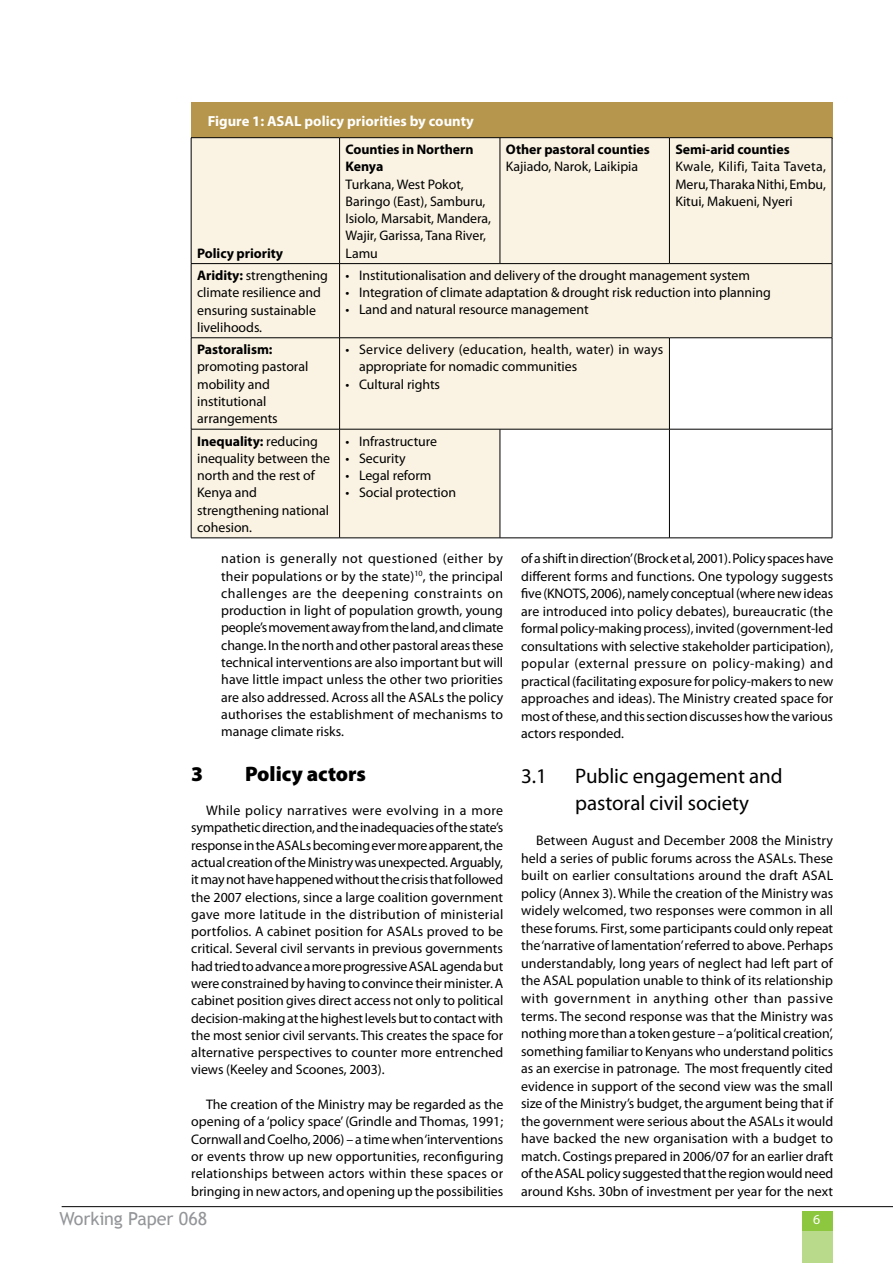
<style>
.page{position:relative;width:893px;height:1263px;background:#fff}
.page>*{position:absolute;margin:0;border:0;box-sizing:border-box;transform-origin:0 0}
.t1{font:21px/27.3px "Myriad Pro";letter-spacing:-.005em;color:#000}
.t2{font:900 21px "Myriad Pro";letter-spacing:-.005em;color:#000}
.t3{font:18px "Trebuchet MS";letter-spacing:-.005em;color:#939598}
.t4{font:700 14.7px "Myriad Pro";color:#fff}
.t5{font:13.8px/17.2px "Myriad Pro";letter-spacing:-.005em;color:#000;text-align:justify}
.t6{font:700 13.8px/17.2px "Myriad Pro";letter-spacing:-.005em;color:#000}
.t7{font:13.8px "Myriad Pro";color:#fff}
.s1{font-weight:700}
</style>
<div class="page">
<hr style="left:62px;top:1206px;width:831px;height:1px;background:#000">
<div style="left:802px;top:1211px;width:30px;height:19px;background:#8dc63f"></div>
<div style="left:802px;top:1231px;width:30px;height:32px;background:#b9da8a"></div>
<div style="left:192px;top:102px;width:641px;height:37px;background:#b6964d"></div>
<svg style="left:192px;top:138px;width:640px;height:400px;fill:#faf3e3"></svg>
<hr style="left:191px;top:138px;width:1px;height:125px;background:#000">
<hr style="left:191px;top:264px;width:1px;height:74px;background:#000">
<hr style="left:191px;top:338px;width:1px;height:91px;background:#000">
<hr style="left:191px;top:429px;width:1px;height:109px;background:#000">
<hr style="left:339px;top:138px;width:1px;height:125px;background:#000">
<hr style="left:500px;top:138px;width:1px;height:125px;background:#000">
<hr style="left:669px;top:138px;width:1px;height:125px;background:#000">
<hr style="left:832px;top:138px;width:1px;height:125px;background:#000">
<hr style="left:339px;top:264px;width:1px;height:74px;background:#000">
<hr style="left:832px;top:264px;width:1px;height:74px;background:#000">
<hr style="left:339px;top:338px;width:1px;height:91px;background:#000">
<hr style="left:669px;top:338px;width:1px;height:91px;background:#000">
<hr style="left:832px;top:338px;width:1px;height:91px;background:#000">
<hr style="left:339px;top:429px;width:1px;height:109px;background:#000">
<hr style="left:500px;top:429px;width:1px;height:109px;background:#000">
<hr style="left:669px;top:429px;width:1px;height:109px;background:#000">
<hr style="left:832px;top:429px;width:1px;height:109px;background:#000">
<hr style="left:191px;top:137px;width:149px;height:1px;background:#000">
<hr style="left:340px;top:137px;width:160px;height:1px;background:#000">
<hr style="left:500px;top:137px;width:169px;height:1px;background:#000">
<hr style="left:669px;top:137px;width:163px;height:1px;background:#000">
<hr style="left:191px;top:263px;width:149px;height:1px;background:#000">
<hr style="left:340px;top:263px;width:160px;height:1px;background:#000">
<hr style="left:500px;top:263px;width:169px;height:1px;background:#000">
<hr style="left:669px;top:263px;width:163px;height:1px;background:#000">
<hr style="left:191px;top:337px;width:149px;height:1px;background:#000">
<hr style="left:340px;top:337px;width:160px;height:1px;background:#000">
<hr style="left:500px;top:337px;width:169px;height:1px;background:#000">
<hr style="left:669px;top:337px;width:163px;height:1px;background:#000">
<hr style="left:191px;top:429px;width:149px;height:1px;background:#000">
<hr style="left:340px;top:429px;width:160px;height:1px;background:#000">
<hr style="left:500px;top:429px;width:169px;height:1px;background:#000">
<hr style="left:669px;top:429px;width:163px;height:1px;background:#000">
<hr style="left:191px;top:538px;width:149px;height:1px;background:#000">
<hr style="left:340px;top:538px;width:160px;height:1px;background:#000">
<hr style="left:500px;top:538px;width:169px;height:1px;background:#000">
<hr style="left:669px;top:538px;width:163px;height:1px;background:#000">
<p class="t4" style="left:208px;top:112px;width:268px">Figure 1: ASAL policy priorities by county</p>
<p class="t6" style="left:197px;top:244px;width:88px">Policy priority</p>
<p class="t6" style="left:346px;top:140px;width:130px">Counties in Northern<br>Kenya</p>
<p class="t5" style="left:346px;top:175px;width:147px;text-align:left">Turkana, West Pokot,<br>Baringo (East), Samburu,<br>Isiolo, Marsabit, Mandera,<br>Wajir, Garissa, Tana River,<br>Lamu</p>
<p class="t6" style="left:506px;top:140px;width:145px">Other pastoral counties</p>
<p class="t5" style="left:506px;top:158px;width:134px">Kajiado, Narok, Laikipia</p>
<p class="t6" style="left:675px;top:140px;width:116px">Semi-arid counties</p>
<p class="t5" style="left:675px;top:158px;width:152px">Kwale, Kilifi, Taita Taveta, Meru, Tharaka Nithi, Embu, Kitui, Makueni, Nyeri</p>
<p class="t5" style="left:197px;top:267px;width:132px;text-align:left"><span class="s1">Aridity:</span> strengthening climate resilience and ensuring sustainable livelihoods.</p>
<p class="t5" style="left:346px;top:266px;width:406px">• Institutionalisation and delivery of the drought management system</p>
<p class="t5" style="left:346px;top:284px;width:427px">• Integration of climate adaptation &amp; drought risk reduction into planning</p>
<p class="t5" style="left:346px;top:301px;width:245px">• Land and natural resource management</p>
<p class="t6" style="left:197px;top:340px;width:77px">Pastoralism:</p>
<p class="t5" style="left:197px;top:358px;width:113px;text-align:left">promoting pastoral mobility and institutional arrangements</p>
<p class="t5" style="left:359px;top:341px;width:306px;text-indent:-14px">• Service delivery (education, health, water) in ways appropriate for nomadic communities</p>
<p class="t5" style="left:346px;top:375px;width:96px">• Cultural rights</p>
<p class="t5" style="left:197px;top:432px;width:135px;text-align:left"><span class="s1">Inequality:</span> reducing inequality between the north and the rest of<br>Kenya and strengthening national cohesion.</p>
<p class="t5" style="left:346px;top:432px;width:93px">• Infrastructure</p>
<p class="t5" style="left:346px;top:449px;width:62px">• Security</p>
<p class="t5" style="left:346px;top:466px;width:87px">• Legal reform</p>
<p class="t5" style="left:346px;top:484px;width:112px">• Social protection</p>
<p class="t5" style="left:221px;top:550px;width:284px">nation is generally not questioned (either by their populations or by the state)<sup>10</sup>, the principal challenges are the deepening constraints on production in light of population growth, young people’s movement away from the land, and climate change. In the north and other pastoral areas these technical interventions are also important but will have little impact unless the other two priorities are also addressed. Across all the ASALs the policy authorises the establishment of mechanisms to manage climate risks.</p>
<h1 class="t2" style="left:191px;top:759px;width:14px">3</h1>
<h1 class="t2" style="left:245px;top:759px;width:122px">Policy actors</h1>
<p class="t5" style="left:191px;top:802px;width:314px;text-indent:15px">While policy narratives were evolving in a more sympathetic direction, and the inadequacies of the state’s response in the ASALs becoming ever more apparent, the actual creation of the Ministry was unexpected. Arguably, it may not have happened without the crisis that followed the 2007 elections, since a large coalition government gave more latitude in the distribution of ministerial portfolios. A cabinet position for ASALs proved to be critical. Several civil servants in previous governments had tried to advance a more progressive ASAL agenda but were constrained by having to convince their minister. A cabinet position gives direct access not only to political decision-making at the highest levels but to contact with the most senior civil servants. This creates the space for alternative perspectives to counter more entrenched views (Keeley and Scoones, 2003).</p>
<p class="t5" style="left:191px;top:1095px;width:314px;text-indent:15px">The creation of the Ministry may be regarded as the opening of a ‘policy space’ (Grindle and Thomas, 1991; Cornwall and Coelho, 2006) – a time when ‘interventions or events throw up new opportunities, reconfiguring relationships between actors within these spaces or bringing in new actors, and opening up the possibilities</p>
<p class="t5" style="left:521px;top:549px;width:314px">of a shift in direction’(Brock et al, 2001). Policy spaces have different forms and functions. One typology suggests five (KNOTS, 2006), namely conceptual (where new ideas are introduced into policy debates), bureaucratic (the formal policy-making process), invited (government-led consultations with selective stakeholder participation), popular (external pressure on policy-making) and practical (facilitating exposure for policy-makers to new approaches and ideas). The Ministry created space for most of these, and this section discusses how the various actors responded.</p>
<h1 class="t1" style="left:521px;top:762px;width:27px">3.1</h1>
<h1 class="t1" style="left:575px;top:762px;width:209px">Public engagement and pastoral civil society</h1>
<p class="t5" style="left:521px;top:832px;width:314px;text-indent:15px">Between August and December 2008 the Ministry held a series of public forums across the ASALs. These built on earlier consultations around the draft ASAL policy (Annex 3). While the creation of the Ministry was widely welcomed, two responses were common in all these forums. First, some participants could only repeat the ‘narrative of lamentation’ referred to above. Perhaps understandably, long years of neglect had left part of the ASAL population unable to think of its relationship with government in anything other than passive terms. The second response was that the Ministry was nothing more than a token gesture – a ‘political creation’, something familiar to Kenyans who understand politics as an exercise in patronage. The most frequently cited evidence in support of the second view was the small size of the Ministry’s budget, the argument being that if the government were serious about the ASALs it would have backed the new organisation with a budget to match. Costings prepared in 2006/07 for an earlier draft of the ASAL policy suggested that the region would need around Kshs. 30bn of investment per year for the next</p>
<h2 class="t3" style="left:60px;top:1208px;width:149px">Working Paper 068</h2>
<p class="t7" style="left:813px;top:1211px;width:9px">6</p>
</div>
